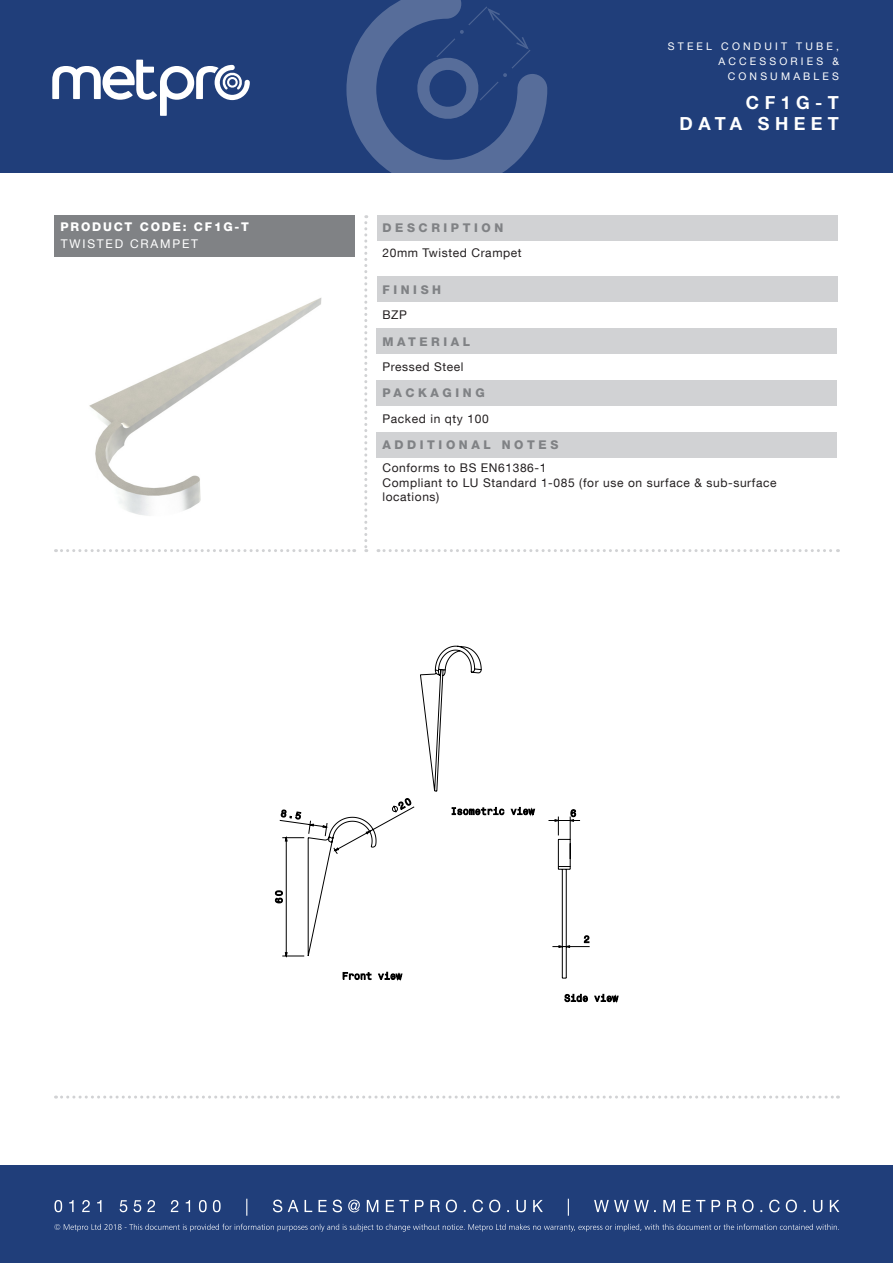
<style>
.page{position:relative;width:893px;height:1263px;background:#fff}
.page>*{position:absolute;margin:0;border:0;box-sizing:border-box;transform-origin:0 0}
.t1{font:700 18px "Helvetica Neue LT Com";letter-spacing:.3em;color:#fff}
.t2{font:12px/14.4px "Helvetica Neue LT Com";letter-spacing:.05em;color:#231f20}
.t3{font:800 12px "Helvetica Neue LT Com";letter-spacing:.3em;color:#808285}
.t4{font:800 12px "Helvetica Neue LT Com";letter-spacing:.15em;color:#fff}
.t5{font:12px "Helvetica Neue LT Com";letter-spacing:.15em;color:#fff}
.t6{font:10.5px "Helvetica Neue LT Com";letter-spacing:.3em;color:#fff}
</style>
<div class="page">
<div style="left:0;top:1165px;width:893px;height:98px;background:#203e7a"></div>
<svg style="left:54px;top:1224px;width:785px;height:7px"></svg>
<svg style="left:54px;top:1199px;width:785px;height:17px"></svg>
<div style="left:0;top:0;width:893px;height:172px;background:#203e7a"></div>
<svg style="left:52px;top:60px;width:198px;height:56px"></svg>
<svg style="left:364px;top:215px;width:3px;height:337px"></svg>
<svg style="left:56px;top:549px;width:299px;height:3px"></svg>
<svg style="left:378px;top:549px;width:460px;height:3px"></svg>
<svg style="left:62px;top:1095px;width:776px;height:3px"></svg>
<svg style="left:346px;top:0;width:201px;height:173px"></svg>
<div style="left:376px;top:215px;width:461px;height:25px;background:#d1d2d4"></div>
<div style="left:55px;top:215px;width:300px;height:41px;background:#808285"></div>
<div style="left:376px;top:277px;width:461px;height:25px;background:#d1d2d4"></div>
<div style="left:376px;top:329px;width:461px;height:25px;background:#d1d2d4"></div>
<div style="left:376px;top:381px;width:461px;height:25px;background:#d1d2d4"></div>
<div style="left:376px;top:432px;width:461px;height:26px;background:#d1d2d4"></div>
<img style="left:89px;top:298px;width:233px;height:218px">
<svg style="left:275px;top:646px;width:344px;height:357px"></svg>
<p class="t4" style="left:61px;top:220px;width:190px">PRODUCT CODE: CF1G-T</p>
<p class="t5" style="left:61px;top:236px;width:139px">TWISTED CRAMPET</p>
<p class="t6" style="left:668px;top:40px;width:173px">STEEL CONDUIT TUBE,</p>
<p class="t6" style="left:718px;top:55px;width:122px">ACCESSORIES &amp;</p>
<p class="t6" style="left:728px;top:70px;width:113px">CONSUMABLES</p>
<p class="t1" style="left:680px;top:112px;width:161px">DATA SHEET</p>
<p class="t1" style="left:746px;top:91px;width:95px">CF1G-T</p>
<p class="t3" style="left:382px;top:221px;width:122px">DESCRIPTION</p>
<p class="t2" style="left:382px;top:245px;width:141px">20mm Twisted Crampet</p>
<p class="t3" style="left:382px;top:282px;width:60px">FINISH</p>
<p class="t2" style="left:382px;top:307px;width:26px">BZP</p>
<p class="t3" style="left:382px;top:334px;width:89px">MATERIAL</p>
<p class="t2" style="left:382px;top:359px;width:83px">Pressed Steel</p>
<p class="t3" style="left:382px;top:386px;width:104px">PACKAGING</p>
<p class="t2" style="left:382px;top:411px;width:108px">Packed in qty 100</p>
<p class="t3" style="left:382px;top:438px;width:178px">ADDITIONAL NOTES</p>
<p class="t2" style="left:382px;top:460px;width:166px">Conforms to BS EN61386-1</p>
<p class="t2" style="left:382px;top:475px;width:396px">Compliant to LU Standard 1-085 (for use on surface &amp; sub-surface locations)</p>
</div>
